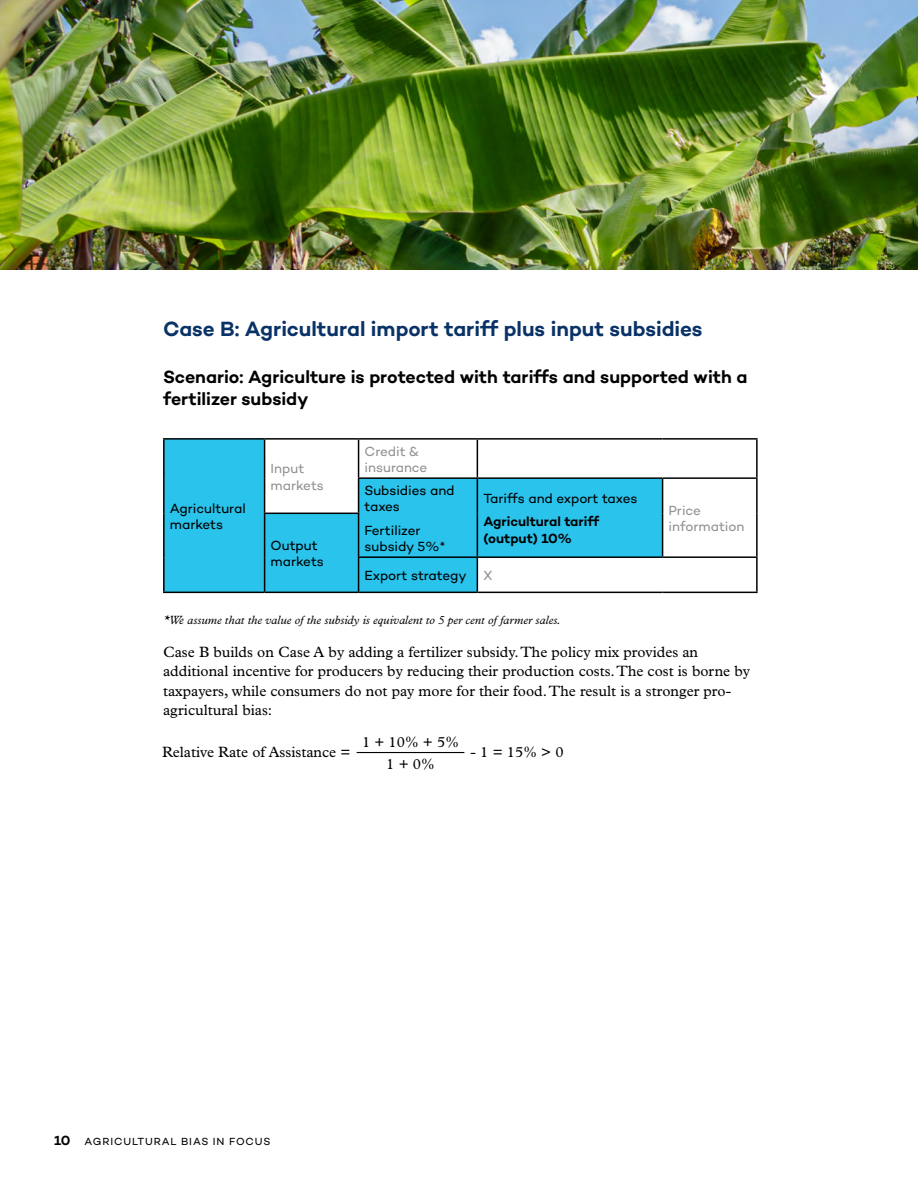
<style>
.page{position:relative;width:918px;height:1188px;background:#fff}
.page>*{position:absolute;margin:0;border:0;box-sizing:border-box;transform-origin:0 0}
.t1{font:600 21px "Campton";color:#093266}
.t2{font:600 18px/22.5px "Campton";color:#000}
.t3{font:15px/19.5px "Plantin MT Pro";color:#000}
.t4{font:13.5px/16.5px "Campton";letter-spacing:-.005em;color:#000}
.t5{font:13.5px/16.5px "Campton";color:#909293}
.t6{font:600 13.5px/16.5px "Campton";color:#000}
.t7{font:italic 12px "Plantin MT Pro";color:#000}
.t8{font:10.5px "Campton";letter-spacing:.085em;color:#000}
.s1{color:#909293}
</style>
<div class="page">
<svg style="left:165px;top:440px;width:498px;height:152px;fill:#29c3ec"></svg>
<hr style="left:163px;top:438px;width:102px;height:2px;background:#000">
<hr style="left:163px;top:440px;width:2px;height:38px;background:#000">
<hr style="left:265px;top:438px;width:94px;height:2px;background:#000">
<hr style="left:264px;top:440px;width:1px;height:38px;background:#000">
<hr style="left:359px;top:438px;width:118px;height:2px;background:#000">
<hr style="left:358px;top:440px;width:1px;height:37px;background:#000">
<hr style="left:477px;top:438px;width:186px;height:2px;background:#000">
<hr style="left:477px;top:440px;width:1px;height:37px;background:#000">
<hr style="left:663px;top:438px;width:95px;height:2px;background:#000">
<hr style="left:756px;top:440px;width:2px;height:37px;background:#000">
<hr style="left:163px;top:478px;width:2px;height:35px;background:#000">
<hr style="left:264px;top:478px;width:1px;height:35px;background:#000">
<hr style="left:358px;top:477px;width:119px;height:2px;background:#000">
<hr style="left:358px;top:479px;width:1px;height:34px;background:#000">
<hr style="left:477px;top:477px;width:186px;height:2px;background:#000">
<hr style="left:477px;top:479px;width:1px;height:34px;background:#000">
<hr style="left:663px;top:477px;width:95px;height:2px;background:#000">
<hr style="left:662px;top:479px;width:1px;height:34px;background:#000">
<hr style="left:756px;top:479px;width:2px;height:34px;background:#000">
<hr style="left:163px;top:513px;width:2px;height:44px;background:#000">
<hr style="left:264px;top:513px;width:95px;height:1px;background:#000">
<hr style="left:264px;top:514px;width:1px;height:43px;background:#000">
<hr style="left:358px;top:514px;width:1px;height:42px;background:#000">
<hr style="left:477px;top:513px;width:1px;height:43px;background:#000">
<hr style="left:662px;top:513px;width:1px;height:43px;background:#000">
<hr style="left:756px;top:513px;width:2px;height:43px;background:#000">
<hr style="left:163px;top:557px;width:2px;height:35px;background:#000">
<hr style="left:264px;top:557px;width:1px;height:35px;background:#000">
<hr style="left:358px;top:556px;width:119px;height:2px;background:#000">
<hr style="left:358px;top:558px;width:1px;height:34px;background:#000">
<hr style="left:477px;top:556px;width:186px;height:2px;background:#000">
<hr style="left:477px;top:558px;width:1px;height:34px;background:#000">
<hr style="left:663px;top:556px;width:95px;height:2px;background:#000">
<hr style="left:756px;top:558px;width:2px;height:34px;background:#000">
<hr style="left:163px;top:592px;width:102px;height:1px;background:#000">
<hr style="left:265px;top:592px;width:94px;height:1px;background:#000">
<hr style="left:359px;top:592px;width:118px;height:1px;background:#000">
<hr style="left:477px;top:592px;width:186px;height:1px;background:#000">
<hr style="left:663px;top:592px;width:95px;height:1px;background:#000">
<hr style="left:357px;top:752px;width:107px;height:1px;background:#000">
<img style="left:0;top:0;width:918px;height:270px">
<h1 class="t1" style="left:163px;top:315px;width:541px">Case B: Agricultural import tariff plus input subsidies</h1>
<p class="t2" style="left:163px;top:365px;width:586px">Scenario: Agriculture is protected with tariffs and supported with a fertilizer subsidy</p>
<p class="t4" style="left:170px;top:500px;width:77px">Agricultural markets</p>
<p class="t5" style="left:271px;top:460px;width:55px">Input markets</p>
<p class="t4" style="left:271px;top:537px;width:55px">Output markets</p>
<p class="t5" style="left:365px;top:442px;width:64px">Credit &amp; insurance</p>
<p class="t4" style="left:365px;top:482px;width:92px">Subsidies and taxes</p>
<p class="t4" style="left:365px;top:522px;width:82px">Fertilizer subsidy 5%*</p>
<p class="t4" style="left:483px;top:490px;width:156px">Tariffs and export taxes</p>
<p class="t6" style="left:483px;top:513px;width:117px">Agricultural tariff (output) 10%</p>
<p class="t5" style="left:669px;top:502px;width:77px">Price information</p>
<p class="t4" style="left:365px;top:567px;width:129px">Export strategy <span class="s1">X</span></p>
<p class="t7" style="left:163px;top:613px;width:399px">*We assume that the value of the subsidy is equivalent to 5 per cent of farmer sales.</p>
<p class="t3" style="left:163px;top:642px;width:589px">Case B builds on Case A by adding a fertilizer subsidy. The policy mix provides an additional incentive for producers by reducing their production costs. The cost is borne by taxpayers, while consumers do not pay more for their food. The result is a stronger pro&shy;agricultural bias:</p>
<p class="t3" style="left:162px;top:742px;width:190px">Relative Rate of Assistance =</p>
<p class="t3" style="left:471px;top:742px;width:95px">- 1 = 15% &gt; 0</p>
<p class="t3" style="left:362px;top:731px;width:98px;line-height:21.8px;text-align:center">1 + 10% + 5%<br>1 + 0%</p>
<p class="t6" style="left:54px;top:1132px;width:18px">10</p>
<p class="t8" style="left:85px;top:1135px;width:187px">AGRICULTURAL BIAS IN FOCUS</p>
</div>
